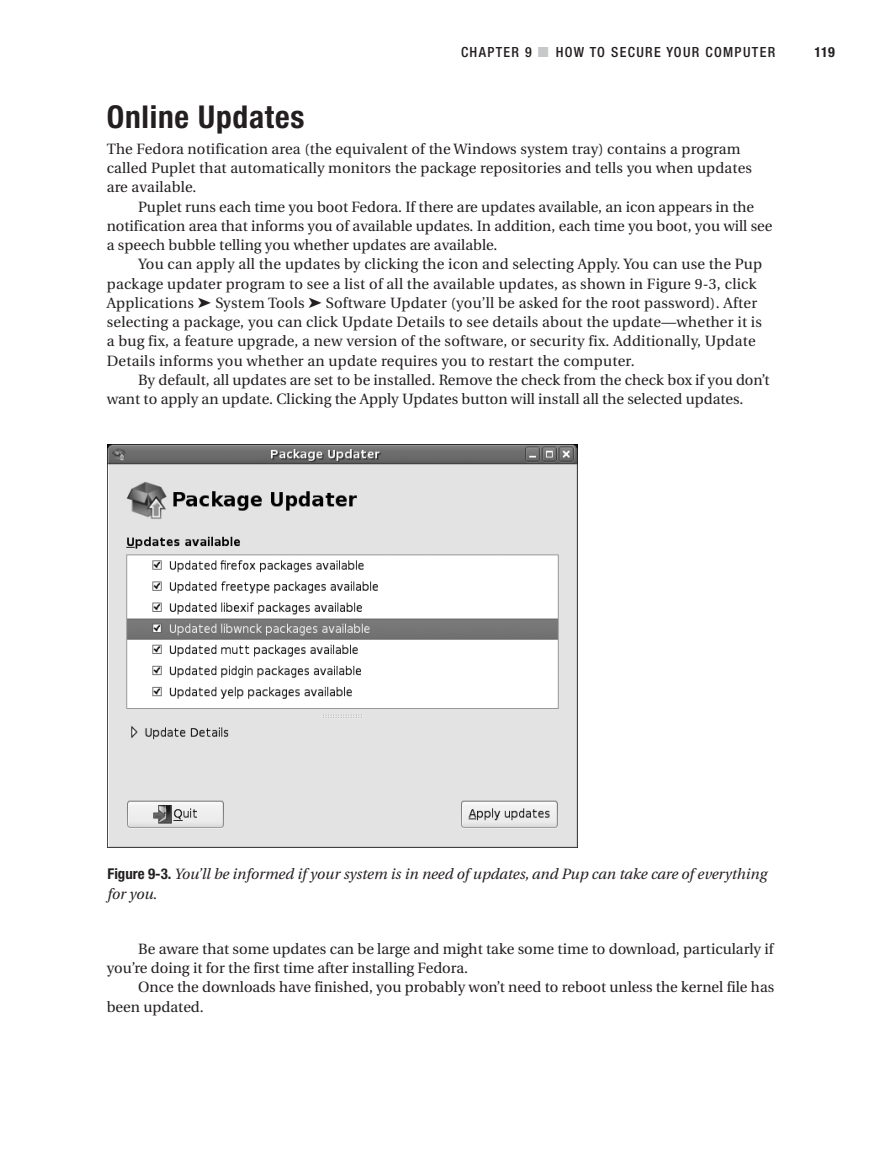
<style>
.page{position:relative;width:882px;height:1166px;background:#fff}
.page>*{position:absolute;margin:0;border:0;box-sizing:border-box;transform-origin:0 0}
.t1{font:700 condensed 31.5px "Helvetica Neue";letter-spacing:.025em;color:#231f20}
.t2{font:14.88px/19.2px "Utopia";color:#231f20}
.t3{font:italic 14.88px/19.2px "Utopia";color:#231f20}
.t4{font:500 condensed 14px "Helvetica Neue";letter-spacing:.095em;color:#231f20}
.t5{font:700 condensed 14px "Helvetica Neue";color:#231f20}
.s1{color:#c7c8ca}
.s2{font-family:"Helvetica Neue";font-weight:700;font-style:normal;font-stretch:condensed}
</style>
<div class="page">
<svg style="left:107px;top:444px;width:471px;height:404px"></svg>
<p class="t4" style="left:461px;top:47px;width:316px">CHAPTER 9 <span class="s1">■</span> HOW TO SECURE YOUR COMPUTER</p>
<p class="t5" style="left:815px;top:47px;width:22px">119</p>
<h1 class="t1" style="left:107px;top:105px;width:199px">Online Updates</h1>
<p class="t2" style="left:107px;top:140px;width:647px">The Fedora notification area (the equivalent of the Windows system tray) contains a program called Puplet that automatically monitors the package repositories and tells you when updates are available.</p>
<p class="t2" style="left:107px;top:198px;width:667px;text-indent:32px">Puplet runs each time you boot Fedora. If there are updates available, an icon appears in the notification area that informs you of available updates. In addition, each time you boot, you will see a speech bubble telling you whether updates are available.</p>
<p class="t2" style="left:107px;top:256px;width:657px;text-indent:32px">You can apply all the updates by clicking the icon and selecting Apply. You can use the Pup package updater program to see a list of all the available updates, as shown in Figure 9-3, click Applications ➤ System Tools ➤ Software Updater (you’ll be asked for the root password). After selecting a package, you can click Update Details to see details about the update—whether it is a bug fix, a feature upgrade, a new version of the software, or security fix. Additionally, Update Details informs you whether an update requires you to restart the computer.</p>
<p class="t2" style="left:107px;top:371px;width:664px;text-indent:32px">By default, all updates are set to be installed. Remove the check from the check box if you don’t want to apply an update. Clicking the Apply Updates button will install all the selected updates.</p>
<p class="t3" style="left:107px;top:866px;width:661px"><span class="s2">Figure 9-3.</span> You’ll be informed if your system is in need of updates, and Pup can take care of everything for you.</p>
<p class="t2" style="left:107px;top:940px;width:668px;text-indent:32px">Be aware that some updates can be large and might take some time to download, particularly if you’re doing it for the first time after installing Fedora.</p>
<p class="t2" style="left:107px;top:979px;width:669px;text-indent:32px">Once the downloads have finished, you probably won’t need to reboot unless the kernel file has been updated.</p>
</div>
